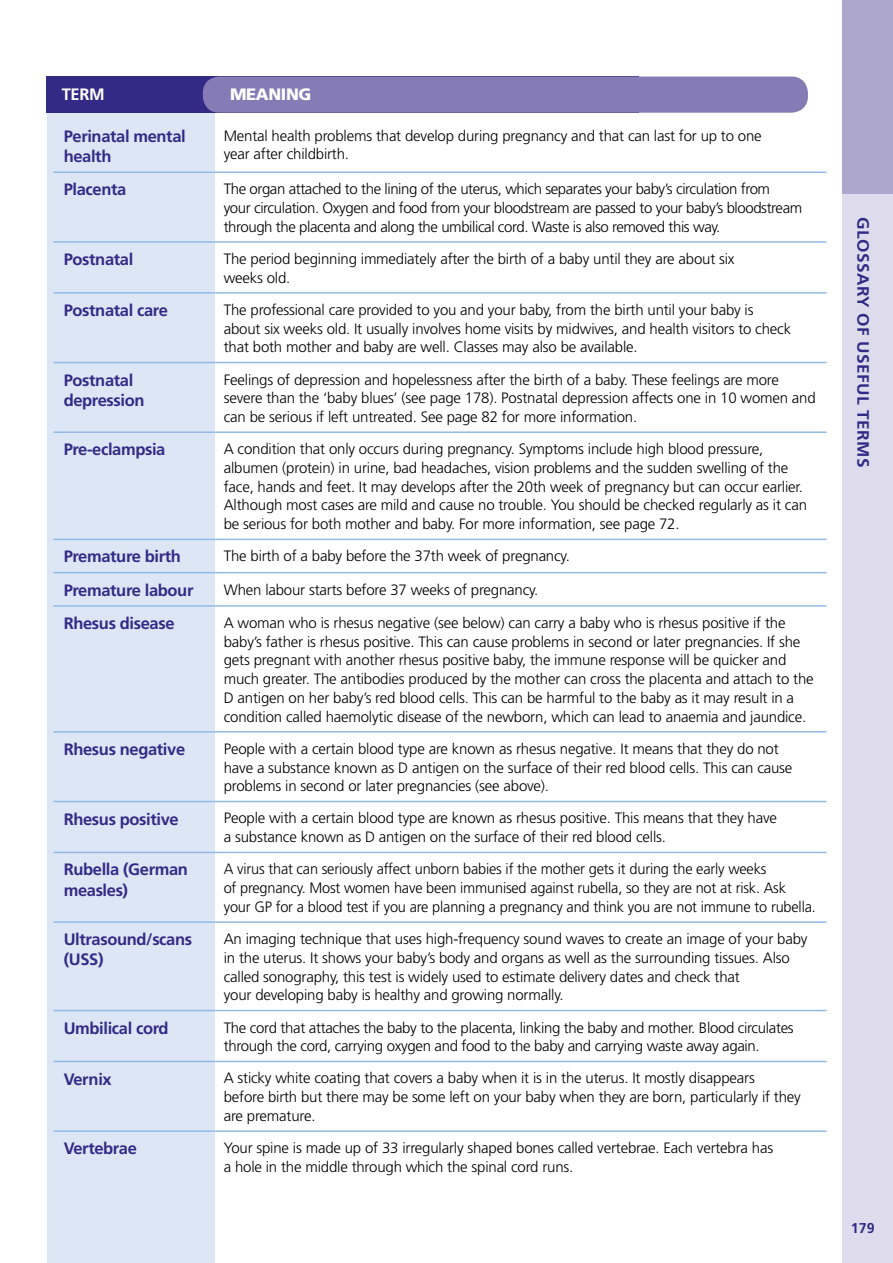
<style>
.page{position:relative;width:893px;height:1263px;background:#fff}
.page>*{position:absolute;margin:0;border:0;box-sizing:border-box;transform-origin:0 0}
.t1{font:700 16.5px/20.2px "Frutiger";letter-spacing:-.02em;color:#332a86}
.t2{font:900 16.5px "Frutiger";letter-spacing:-.02em;color:#fff}
.t3{font:700 16.5px "Frutiger";color:#fff}
.t4{font:700 16.35px "Frutiger";letter-spacing:.025em;color:#332a86;scale:1.05 1}
.t5{font:300 15px/18.8px "Frutiger";letter-spacing:-.01em;color:#000}
.t6{font:300 15px/18.8px "Frutiger";letter-spacing:-.03em;color:#000}
.t7{font:700 14.25px "Frutiger";color:#332a86}
</style>
<div class="page">
<div style="left:47px;top:105px;width:167px;height:1158px;background:#dce6f5"></div>
<hr style="left:54px;top:241px;width:160px;height:2px;background:#94bae3">
<hr style="left:214px;top:241px;width:612px;height:2px;background:#94bae3">
<hr style="left:54px;top:292px;width:160px;height:2px;background:#94bae3">
<hr style="left:214px;top:292px;width:612px;height:2px;background:#94bae3">
<hr style="left:54px;top:362px;width:160px;height:1px;background:#94bae3">
<hr style="left:214px;top:362px;width:612px;height:1px;background:#94bae3">
<hr style="left:54px;top:431px;width:160px;height:2px;background:#94bae3">
<hr style="left:214px;top:431px;width:612px;height:2px;background:#94bae3">
<hr style="left:54px;top:539px;width:160px;height:1px;background:#94bae3">
<hr style="left:214px;top:539px;width:612px;height:1px;background:#94bae3">
<hr style="left:54px;top:572px;width:160px;height:1px;background:#94bae3">
<hr style="left:214px;top:572px;width:612px;height:1px;background:#94bae3">
<hr style="left:54px;top:605px;width:160px;height:2px;background:#94bae3">
<hr style="left:214px;top:605px;width:612px;height:2px;background:#94bae3">
<hr style="left:54px;top:731px;width:160px;height:1px;background:#94bae3">
<hr style="left:214px;top:731px;width:612px;height:1px;background:#94bae3">
<hr style="left:54px;top:801px;width:160px;height:1px;background:#94bae3">
<hr style="left:214px;top:801px;width:612px;height:1px;background:#94bae3">
<hr style="left:54px;top:852px;width:160px;height:1px;background:#94bae3">
<hr style="left:214px;top:852px;width:612px;height:1px;background:#94bae3">
<hr style="left:54px;top:921px;width:160px;height:2px;background:#94bae3">
<hr style="left:214px;top:921px;width:612px;height:2px;background:#94bae3">
<hr style="left:54px;top:1010px;width:160px;height:1px;background:#94bae3">
<hr style="left:214px;top:1010px;width:612px;height:1px;background:#94bae3">
<hr style="left:54px;top:1061px;width:160px;height:1px;background:#94bae3">
<hr style="left:214px;top:1061px;width:612px;height:1px;background:#94bae3">
<hr style="left:54px;top:1130px;width:160px;height:2px;background:#94bae3">
<hr style="left:214px;top:1130px;width:612px;height:2px;background:#94bae3">
<hr style="left:54px;top:171px;width:160px;height:2px;background:#94bae3">
<hr style="left:214px;top:171px;width:612px;height:2px;background:#94bae3">
<div style="left:47px;top:77px;width:168px;height:36px;background:#332a86"></div>
<div style="left:203px;top:77px;width:605px;height:36px;background:#857cb5;border-radius:16px"></div>
<div style="left:842px;top:0;width:51px;height:1263px;background:#dedcec"></div>
<div style="left:842px;top:0;width:51px;height:193px;background:#ada7ce"></div>
<p class="t3" style="left:62px;top:85px;width:44px">TERM</p>
<p class="t2" style="left:230px;top:84px;width:83px">MEANING</p>
<p class="t1" style="left:64px;top:126px;width:124px">Perinatal mental health</p>
<p class="t5" style="left:224px;top:126px;width:539px">Mental health problems that develop during pregnancy and that can last for up to one year after childbirth.</p>
<p class="t1" style="left:64px;top:179px;width:64px">Placenta</p>
<p class="t6" style="left:224px;top:180px;width:580px">The organ attached to the lining of the uterus, which separates your baby’s circulation from<br>your circulation. Oxygen and food from your bloodstream are passed to your baby’s bloodstream through the placenta and along the umbilical cord. Waste is also removed this way.</p>
<p class="t1" style="left:64px;top:249px;width:71px">Postnatal</p>
<p class="t5" style="left:224px;top:249px;width:512px">The period beginning immediately after the birth of a baby until they are about six weeks old.</p>
<p class="t1" style="left:64px;top:300px;width:106px">Postnatal care</p>
<p class="t5" style="left:224px;top:300px;width:569px">The professional care provided to you and your baby, from the birth until your baby is about six weeks old. It usually involves home visits by midwives, and health visitors to check that both mother and baby are well. Classes may also be available.</p>
<p class="t1" style="left:64px;top:370px;width:82px">Postnatal depression</p>
<p class="t5" style="left:224px;top:370px;width:593px">Feelings of depression and hopelessness after the birth of a baby. These feelings are more severe than the ‘baby blues’ (see page 178). Postnatal depression affects one in 10 women and can be serious if left untreated. See page 82 for more information.</p>
<p class="t1" style="left:64px;top:439px;width:103px">Pre-eclampsia</p>
<p class="t5" style="left:224px;top:440px;width:585px">A condition that only occurs during pregnancy. Symptoms include high blood pressure, albumen (protein) in urine, bad headaches, vision problems and the sudden swelling of the face, hands and feet. It may develops after the 20th week of pregnancy but can occur earlier.<br>Although most cases are mild and cause no trouble. You should be checked regularly as it can be serious for both mother and baby. For more information, see page 72.</p>
<p class="t1" style="left:64px;top:546px;width:119px">Premature birth</p>
<p class="t5" style="left:224px;top:547px;width:348px">The birth of a baby before the 37th week of pregnancy.</p>
<p class="t1" style="left:64px;top:580px;width:131px">Premature labour</p>
<p class="t5" style="left:224px;top:580px;width:316px">When labour starts before 37 weeks of pregnancy.</p>
<p class="t1" style="left:64px;top:613px;width:112px">Rhesus disease</p>
<p class="t5" style="left:224px;top:613px;width:591px">A woman who is rhesus negative (see below) can carry a baby who is rhesus positive if the baby’s father is rhesus positive. This can cause problems in second or later pregnancies. If she gets pregnant with another rhesus positive baby, the immune response will be quicker and much greater. The antibodies produced by the mother can cross the placenta and attach to the D antigen on her baby’s red blood cells. This can be harmful to the baby as it may result in a condition called haemolytic disease of the newborn, which can lead to anaemia and jaundice.</p>
<p class="t1" style="left:64px;top:739px;width:123px">Rhesus negative</p>
<p class="t5" style="left:224px;top:739px;width:570px">People with a certain blood type are known as rhesus negative. It means that they do not have a substance known as D antigen on the surface of their red blood cells. This can cause problems in second or later pregnancies (see above).</p>
<p class="t1" style="left:64px;top:808px;width:117px">Rhesus positive</p>
<p class="t5" style="left:224px;top:809px;width:555px">People with a certain blood type are known as rhesus positive. This means that they have a substance known as D antigen on the surface of their red blood cells.</p>
<p class="t1" style="left:64px;top:859px;width:126px">Rubella (German measles)</p>
<p class="t5" style="left:224px;top:860px;width:594px">A virus that can seriously affect unborn babies if the mother gets it during the early weeks<br>of pregnancy. Most women have been immunised against rubella, so they are not at risk. Ask your GP for a blood test if you are planning a pregnancy and think you are not immune to rubella.</p>
<p class="t1" style="left:64px;top:929px;width:130px">Ultrasound/scans (USS)</p>
<p class="t5" style="left:224px;top:929px;width:585px">An imaging technique that uses high-frequency sound waves to create an image of your baby in the uterus. It shows your baby’s body and organs as well as the surrounding tissues. Also called sonography, this test is widely used to estimate delivery dates and check that<br>your developing baby is healthy and growing normally.</p>
<p class="t1" style="left:64px;top:1017px;width:106px">Umbilical cord</p>
<p class="t5" style="left:224px;top:1018px;width:571px">The cord that attaches the baby to the placenta, linking the baby and mother. Blood circulates through the cord, carrying oxygen and food to the baby and carrying waste away again.</p>
<p class="t1" style="left:64px;top:1068px;width:50px">Vernix</p>
<p class="t5" style="left:224px;top:1069px;width:579px">A sticky white coating that covers a baby when it is in the uterus. It mostly disappears<br>before birth but there may be some left on your baby when they are born, particularly if they are premature.</p>
<p class="t1" style="left:64px;top:1138px;width:75px">Vertebrae</p>
<p class="t5" style="left:224px;top:1138px;width:551px">Your spine is made up of 33 irregularly shaped bones called vertebrae. Each vertebra has a hole in the middle through which the spinal cord runs.</p>
<p class="t4" style="left:873px;top:217px;width:240px;rotate:90deg">GLOSSARY OF USEFUL TERMS</p>
<p class="t7" style="left:851px;top:1220px;width:25px">179</p>
</div>
